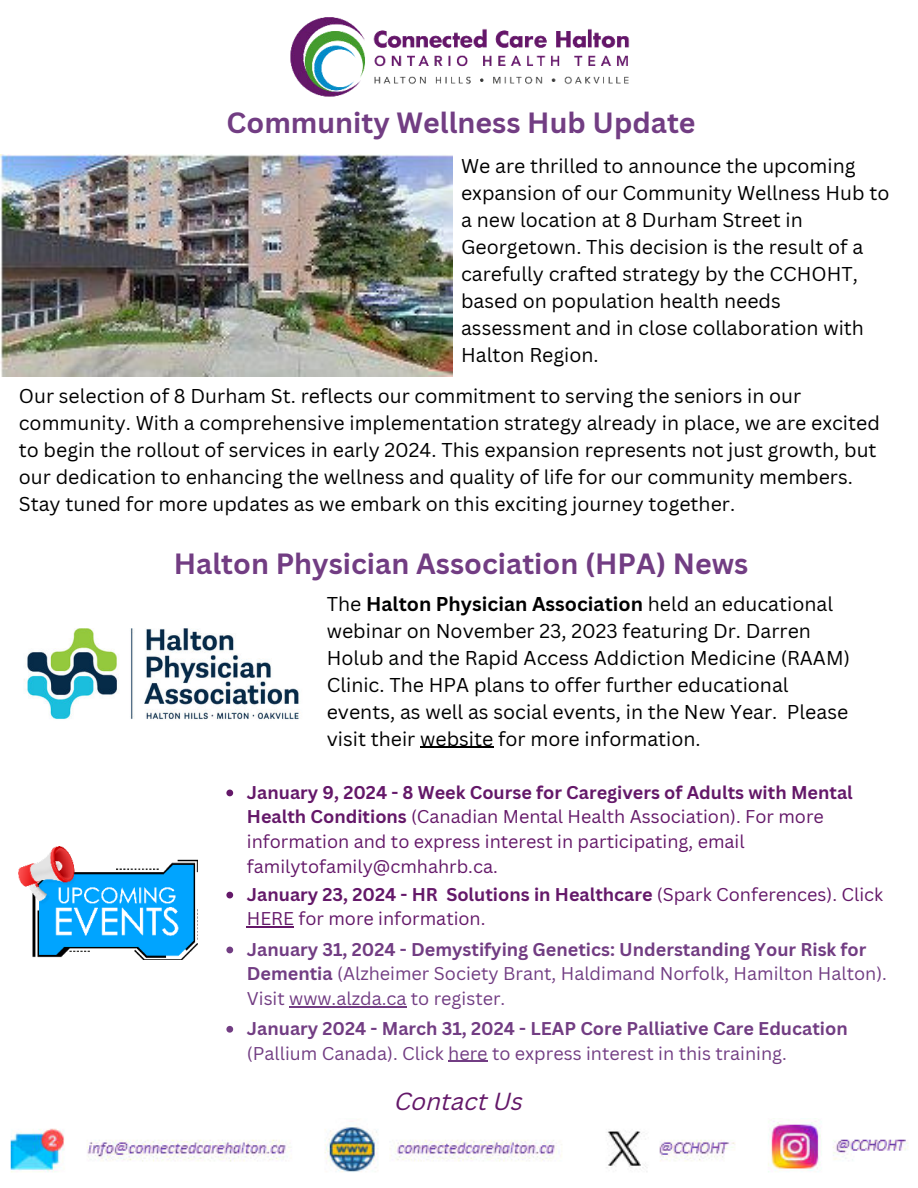
<style>
.page{position:relative;width:918px;height:1188px;background:#fff}
.page>*{position:absolute;margin:0;border:0;box-sizing:border-box;transform-origin:0 0}
.t1{font:700 28.5px "Canva Sans";color:#723d83}
.t2{font:italic 24px "Canva Sans";color:#641869}
.t3{font:19.5px/27px "Canva Sans";color:#000}
.t4{font:18px/24.8px "Canva Sans";color:#641869}
.t5{font:18px/24.8px "Canva Sans";color:#723d83}
.t6{font:700 18px "Canva Sans";color:#723d83}
.s1{font-weight:700}
</style>
<div class="page">
<img style="left:290px;top:17px;width:339px;height:80px">
<img style="left:19px;top:846px;width:179px;height:114px">
<img style="left:10px;top:1120px;width:898px;height:53px">
<img style="left:24px;top:628px;width:275px;height:92px">
<img style="left:0;top:155px;width:452px;height:221px">
<hr style="left:420px;top:747px;width:73px;height:1px;background:#000">
<svg style="left:226px;top:790px;width:7px;height:6px"></svg>
<svg style="left:226px;top:892px;width:7px;height:6px"></svg>
<hr style="left:247px;top:927px;width:47px;height:1px;background:#641869">
<svg style="left:226px;top:947px;width:7px;height:6px"></svg>
<hr style="left:289px;top:1006px;width:118px;height:1px;background:#723d83">
<svg style="left:226px;top:1026px;width:7px;height:7px"></svg>
<hr style="left:448px;top:1061px;width:40px;height:1px;background:#723d83">
<h1 class="t1" style="left:227px;top:106px;width:471px">Community Wellness Hub Update</h1>
<p class="t3" style="left:461px;top:153px;width:430px">We are thrilled to announce the upcoming expansion of our Community Wellness Hub to a new location at 8 Durham Street in Georgetown. This decision is the result of a carefully crafted strategy by the CCHOHT, based on population health needs assessment and in close collaboration with Halton Region.</p>
<p class="t3" style="left:19px;top:383px;width:863px">Our selection of 8 Durham St. reflects our commitment to serving the seniors in our community. With a comprehensive implementation strategy already in place, we are excited to begin the rollout of services in early 2024. This expansion represents not just growth, but our dedication to enhancing the wellness and quality of life for our community members.<br>Stay tuned for more updates as we embark on this exciting journey together.</p>
<h1 class="t1" style="left:174px;top:546px;width:576px">Halton Physician Association (HPA) News</h1>
<p class="t3" style="left:327px;top:590px;width:525px">The <span class="s1">Halton Physician Association</span> held an educational webinar on November 23, 2023 featuring Dr. Darren Holub and the Rapid Access Addiction Medicine (RAAM)<br>Clinic. The HPA plans to offer further educational events, as well as social events, in the New Year. Please visit their website for more information.</p>
<p class="t4" style="left:247px;top:780px;width:607px"><span class="s1">January 9, 2024 - 8 Week Course for Caregivers of Adults with Mental Health Conditions</span> (Canadian Mental Health Association). For more information and to express interest in participating, email familytofamily@cmhahrb.ca.</p>
<p class="t4" style="left:247px;top:882px;width:638px"><span class="s1">January 23, 2024 - HR Solutions in Healthcare</span> (Spark Conferences). Click<br>HERE for more information.</p>
<p class="t5" style="left:247px;top:937px;width:642px"><span class="s1">January 31, 2024 - Demystifying Genetics: Understanding Your Risk for<br>Dementia</span> (Alzheimer Society Brant, Haldimand Norfolk, Hamilton Halton).<br>Visit www.alzda.ca to register.</p>
<p class="t6" style="left:247px;top:1018px;width:602px">January 2024 - March 31, 2024 - LEAP Core Palliative Care Education</p>
<p class="t5" style="left:247px;top:1041px;width:542px">(Pallium Canada). Click here to express interest in this training.</p>
<p class="t2" style="left:395px;top:1087px;width:130px">Contact Us</p>
</div>
